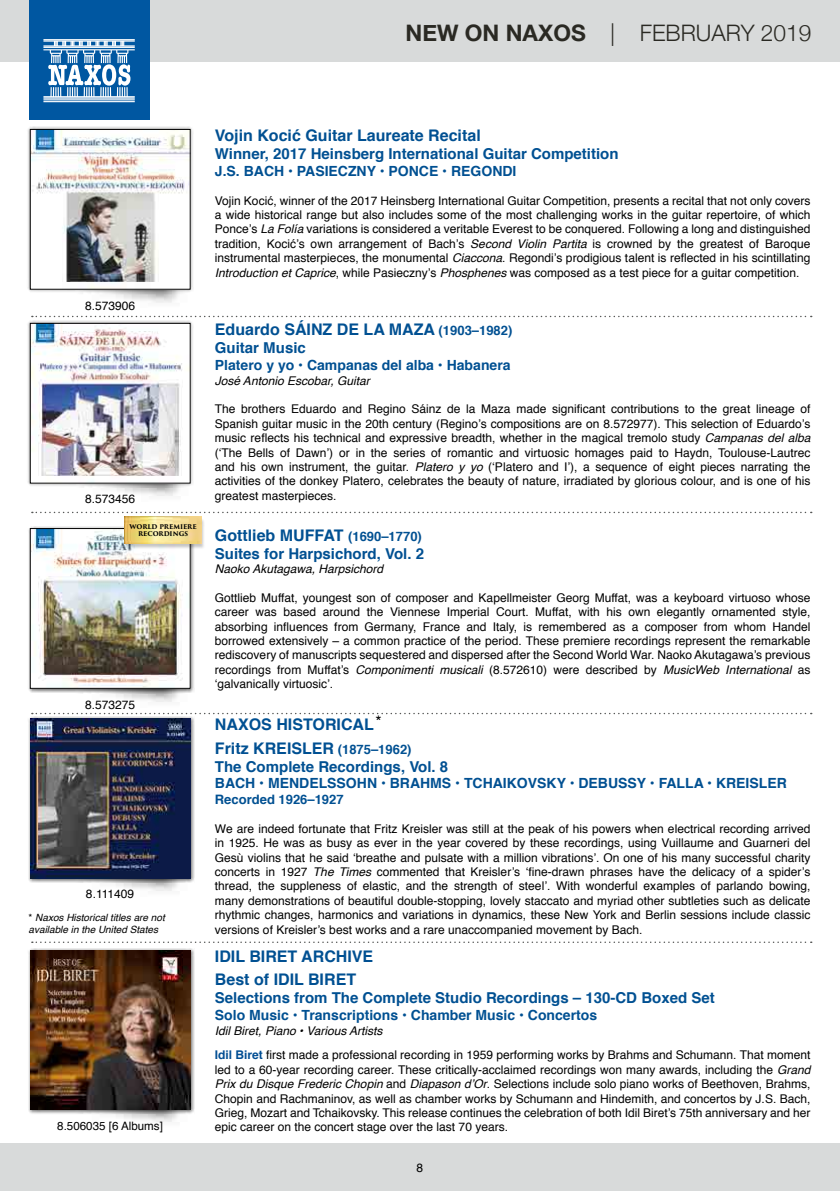
<style>
.page{position:relative;width:840px;height:1191px;background:#fff}
.page>*{position:absolute;margin:0;border:0;box-sizing:border-box;transform-origin:0 0}
.t1{font:300 22.8px "Helvetica Neue";color:#2a2923}
.t2{font:700 16px/23.2px "Helvetica";color:#005092}
.t3{font:700 15px "Helvetica";color:#005092}
.t4{font:700 14px "Helvetica";color:#005092}
.t5{font:700 13px "Helvetica";color:#005092}
.t6{font:12px/14.4px "Helvetica";color:#000;text-align:justify}
.t7{font:italic 12px "Helvetica";color:#000}
.t8{font:11.6px "Helvetica";color:#000}
.t9{font:italic 10px/12px "Helvetica";color:#000}
.t10{font:700 6.4px/7.4px "Trajan Pro 3";letter-spacing:-.005em;color:#000;text-align:center}
.s1{font-weight:700}
.s2{font-style:normal}
.s3{font-style:italic}
.s4{font-size:13px}
.s5{font-weight:700;color:#004d93}
</style>
<div class="page">
<div style="left:0;top:0;width:839px;height:61px;background:#d8dada"></div>
<div style="left:29px;top:0;width:120px;height:119px;background:#0057a1"></div>
<svg style="left:43px;top:39px;width:92px;height:63px"></svg>
<div style="left:0;top:1143px;width:839px;height:48px;background:#d8dada"></div>
<hr style="left:839px;top:1143px;width:1px;height:48px;background:#d8dada">
<div style="left:26px;top:319px;width:167px;height:167px;background:#000;opacity:.45"></div>
<img style="left:32px;top:325px;width:156px;height:156px">
<div style="left:30px;top:323px;width:160px;height:160px;border:1px solid #000"></div>
<div style="left:28px;top:526px;width:167px;height:167px;background:#000;opacity:.6"></div>
<img style="left:32px;top:530px;width:156px;height:156px">
<div style="left:30px;top:528px;width:160px;height:160px;border:1px solid #000"></div>
<div style="left:28px;top:716px;width:167px;height:167px;background:#000;opacity:.6"></div>
<img style="left:30px;top:718px;width:160px;height:160px">
<div style="left:28px;top:947px;width:167px;height:167px;background:#000;opacity:.6"></div>
<img style="left:30px;top:950px;width:160px;height:160px">
<svg style="left:32px;top:316px;width:779px;height:1px"></svg>
<svg style="left:32px;top:512px;width:779px;height:1px"></svg>
<svg style="left:32px;top:713px;width:779px;height:1px"></svg>
<svg style="left:32px;top:941px;width:779px;height:2px"></svg>
<div style="left:26px;top:125px;width:167px;height:167px;background:#000;opacity:.45"></div>
<img style="left:32px;top:131px;width:156px;height:156px">
<div style="left:30px;top:129px;width:160px;height:160px;border:1px solid #000"></div>
<div style="left:123px;top:517px;width:82px;height:32px;background:#000;opacity:.23"></div>
<img style="left:125px;top:517px;width:76px;height:26px">
<h1 class="t1" style="left:405px;top:14px;width:407px"><span class="s1">NEW ON NAXOS</span> | FEBRUARY 2019</h1>
<p class="t6" style="left:85px;top:298px;width:52px">8.573906</p>
<p class="t6" style="left:85px;top:492px;width:52px">8.573456</p>
<p class="t10" style="left:129px;top:523px;width:69px">WORLD PREMIERE<br>RECORDINGS</p>
<p class="t6" style="left:85px;top:697px;width:52px">8.573275</p>
<p class="t6" style="left:86px;top:887px;width:50px">8.111409</p>
<p class="t9" style="left:28px;top:912px;width:138px"><span class="s2">*</span> Naxos Historical titles are not available in the United States</p>
<p class="t8" style="left:57px;top:1117px;width:107px">8.506035 [6 Albums]</p>
<h2 class="t2" style="left:215px;top:124px;width:267px">Vojin Kocić Guitar Laureate Recital</h2>
<p class="t3" style="left:215px;top:142px;width:405px">Winner, 2017 Heinsberg International Guitar Competition</p>
<p class="t4" style="left:215px;top:160px;width:303px">J.S. BACH • PASIECZNY • PONCE • REGONDI</p>
<p class="t6" style="left:215px;top:193px;width:596px">Vojin Kocić, winner of the 2017 Heinsberg International Guitar Competition, presents a recital that not only covers a wide historical range but also includes some of the most challenging works in the guitar repertoire, of which Ponce’s <span class="s3">La Folía</span> variations is considered a veritable Everest to be conquered. Following a long and distinguished tradition, Kocić’s own arrangement of Bach’s <span class="s3">Second Violin Partita</span> is crowned by the greatest of Baroque instrumental masterpieces, the monumental <span class="s3">Ciaccona</span>. Regondi’s prodigious talent is reflected in his scintillating <span class="s3">Introduction et Caprice</span>, while Pasieczny’s <span class="s3">Phosphenes</span> was composed as a test piece for a guitar competition.</p>
<h2 class="t2" style="left:215px;top:318px;width:299px">Eduardo SÁINZ DE LA MAZA <span class="s4">(1903–1982)</span></h2>
<p class="t3" style="left:215px;top:336px;width:92px">Guitar Music</p>
<p class="t4" style="left:215px;top:354px;width:297px">Platero y yo • Campanas del alba • Habanera</p>
<p class="t7" style="left:215px;top:371px;width:156px">José Antonio Escobar, Guitar</p>
<p class="t6" style="left:215px;top:402px;width:596px">The brothers Eduardo and Regino Sáinz de la Maza made significant contributions to the great lineage of Spanish guitar music in the 20th century (Regino’s compositions are on 8.572977). This selection of Eduardo’s music reflects his technical and expressive breadth, whether in the magical tremolo study <span class="s3">Campanas del alba </span>(‘The Bells of Dawn’) or in the series of romantic and virtuosic homages paid to Haydn, Toulouse-Lautrec and his own instrument, the guitar. <span class="s3">Platero y yo</span> (‘Platero and I’), a sequence of eight pieces narrating the activities of the donkey Platero, celebrates the beauty of nature, irradiated by glorious colour, and is one of his greatest masterpieces.</p>
<h2 class="t2" style="left:215px;top:523px;width:208px">Gottlieb MUFFAT <span class="s4">(1690–1770)</span></h2>
<p class="t3" style="left:215px;top:541px;width:210px">Suites for Harpsichord, Vol. 2</p>
<p class="t7" style="left:215px;top:559px;width:170px">Naoko Akutagawa, Harpsichord</p>
<p class="t6" style="left:215px;top:591px;width:596px">Gottlieb Muffat, youngest son of composer and Kapellmeister Georg Muffat, was a keyboard virtuoso whose career was based around the Viennese Imperial Court. Muffat, with his own elegantly ornamented style, absorbing influences from Germany, France and Italy, is remembered as a composer from whom Handel borrowed extensively – a common practice of the period. These premiere recordings represent the remarkable rediscovery of manuscripts sequestered and dispersed after the Second World War. Naoko Akutagawa’s previous recordings from Muffat’s <span class="s3">Componimenti musicali</span> (8.572610) were described by <span class="s3">MusicWeb International</span> as ‘galvanically virtuosic’.</p>
<h2 class="t2" style="left:215px;top:713px;width:198px">NAXOS HISTORICAL<sup>*<br></sup>Fritz KREISLER <span class="s4">(1875–1962)</span></h2>
<p class="t3" style="left:215px;top:754px;width:235px">The Complete Recordings, Vol. 8</p>
<p class="t4" style="left:215px;top:772px;width:573px">BACH • MENDELSSOHN • BRAHMS • TCHAIKOVSKY • DEBUSSY • FALLA • KREISLER</p>
<p class="t5" style="left:215px;top:789px;width:130px">Recorded 1926–1927</p>
<p class="t6" style="left:215px;top:821px;width:596px">We are indeed fortunate that Fritz Kreisler was still at the peak of his powers when electrical recording arrived in 1925. He was as busy as ever in the year covered by these recordings, using Vuillaume and Guarneri del Gesù violins that he said ‘breathe and pulsate with a million vibrations’. On one of his many successful charity concerts in 1927 <span class="s3">The Times</span> commented that Kreisler’s ‘fine-drawn phrases have the delicacy of a spider’s thread, the suppleness of elastic, and the strength of steel’. With wonderful examples of parlando bowing, many demonstrations of beautiful double-stopping, lovely staccato and myriad other subtleties such as delicate rhythmic changes, harmonics and variations in dynamics, these New York and Berlin sessions include classic versions of Kreisler’s best works and a rare unaccompanied movement by Bach.</p>
<h2 class="t2" style="left:215px;top:945px;width:160px">IDIL BIRET ARCHIVE<br>Best of IDIL BIRET</h2>
<p class="t3" style="left:215px;top:986px;width:501px">Selections from The Complete Studio Recordings – 130-CD Boxed Set</p>
<p class="t4" style="left:215px;top:1004px;width:383px">Solo Music • Transcriptions • Chamber Music • Concertos</p>
<p class="t6" style="left:215px;top:1018px;width:596px;line-height:24.8px"><span class="s3">Idil Biret, Piano • Various Artists<br></span><span class="s5">Idil Biret</span> first made a professional recording in 1959 performing works by Brahms and Schumann. That moment</p>
<p class="t6" style="left:215px;top:1062px;width:596px">led to a 60-year recording career. These critically-acclaimed recordings won many awards, including the <span class="s3">Grand Prix du Disque Frederic Chopin</span> and <span class="s3">Diapason d’Or</span>. Selections include solo piano works of Beethoven, Brahms, Chopin and Rachmaninov, as well as chamber works by Schumann and Hindemith, and concertos by J.S. Bach, Grieg, Mozart and Tchaikovsky. This release continues the celebration of both Idil Biret’s 75th anniversary and her epic career on the concert stage over the last 70 years.</p>
<p class="t6" style="left:416px;top:1160px;width:8px">8</p>
</div>
